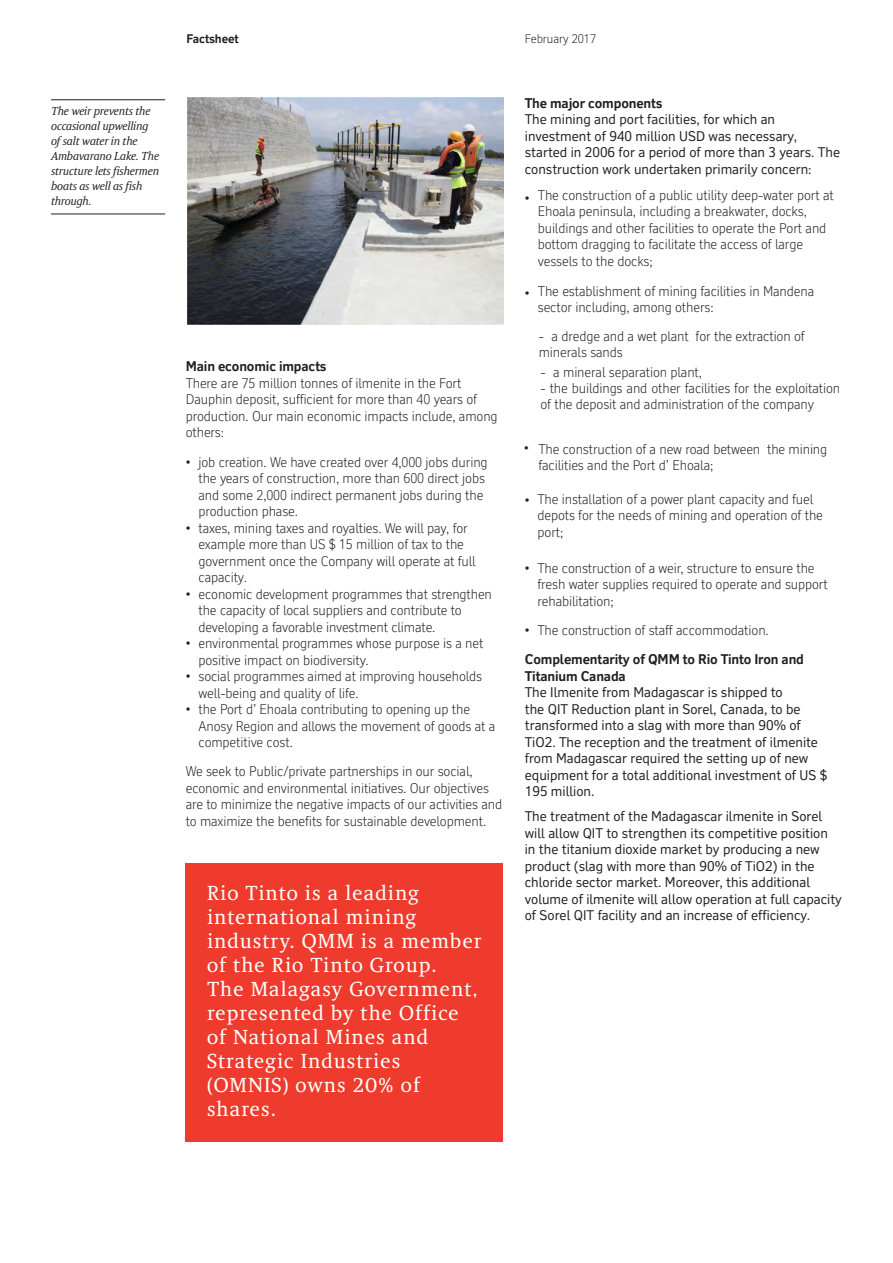
<style>
.page{position:relative;width:893px;height:1263px;background:#fff}
.page>*{position:absolute;margin:0;border:0;box-sizing:border-box;transform-origin:0 0}
.Pullout_box_text{font:21px/24px "RT Albanese";letter-spacing:.05em;color:#fff}
.Bullet{font:300 13.5px/16.5px "RT Vickerman";letter-spacing:-.01em;color:#231f20}
.Paragraph_Style_1{font:13.5px/16.5px "RT Vickerman";color:#231f20}
.Heading{font:700 13.5px/16.5px "RT Vickerman";letter-spacing:-.01em;color:#231f20}
.t1{font:italic 12px/15px "RT Albanese";letter-spacing:-.01em;color:#231f20}
.t2{font:300 12px "RT Vickerman";letter-spacing:-.01em;color:#231f20}
.t3{font:700 12px "RT Vickerman";letter-spacing:-.01em;color:#231f20}
</style>
<div class="page">
<hr style="left:51px;top:100px;width:114px;height:1px;background:#231f20">
<hr style="left:51px;top:214px;width:114px;height:1px;background:#231f20">
<img style="left:187px;top:98px;width:317px;height:227px">
<div style="left:186px;top:863px;width:317px;height:279px;background:#ee3b2e"></div>
<p class="t1" style="left:51px;top:104px;width:110px">The weir prevents the occasional upwelling of salt water in the<br>Ambavarano Lake. The structure lets fishermen boats as well as fish through.</p>
<p class="t3" style="left:186px;top:31px;width:54px">Factsheet</p>
<p class="t2" style="left:525px;top:31px;width:73px">February 2017</p>
<p class="Heading" style="left:186px;top:358px;width:142px">Main economic impacts</p>
<p class="Bullet" style="left:186px;top:375px;width:313px">There are 75 million tonnes of ilmenite in the Fort Dauphin deposit, sufficient for more than 40 years of production. Our main economic impacts include, among others:</p>
<p class="Bullet" style="left:198px;top:453px;width:291px;text-indent:-13px">• job creation. We have created over 4,000 jobs during the years of construction, more than 600 direct jobs and some 2,000 indirect permanent jobs during the production phase.</p>
<p class="Bullet" style="left:198px;top:519px;width:279px;text-indent:-13px">• taxes, mining taxes and royalties. We will pay, for example more than US $ 15 million of tax to the government once the Company will operate at full capacity.</p>
<p class="Bullet" style="left:198px;top:585px;width:295px;text-indent:-13px">• economic development programmes that strengthen the capacity of local suppliers and contribute to developing a favorable investment climate.</p>
<p class="Bullet" style="left:198px;top:635px;width:286px;text-indent:-13px">• environmental programmes whose purpose is a net positive impact on biodiversity.</p>
<p class="Bullet" style="left:198px;top:668px;width:285px;text-indent:-13px">• social programmes aimed at improving households well-being and quality of life.</p>
<p class="Bullet" style="left:198px;top:701px;width:298px;text-indent:-13px">• the Port d’ Ehoala contributing to opening up the<br>Anosy Region and allows the movement of goods at a competitive cost.</p>
<p class="Bullet" style="left:186px;top:763px;width:318px">We seek to Public/private partnerships in our social, economic and environmental initiatives. Our objectives are to minimize the negative impacts of our activities and to maximize the benefits for sustainable development.</p>
<p class="Pullout_box_text" style="left:207px;top:881px;width:276px">Rio Tinto is a leading international mining industry. QMM is a member of the Rio Tinto Group.<br>The Malagasy Government, represented by the Office of National Mines and<br>Strategic Industries (OMNIS) owns 20% of shares.</p>
<p class="Heading" style="left:525px;top:94px;width:139px">The major components</p>
<p class="Paragraph_Style_1" style="left:525px;top:111px;width:317px">The mining and port facilities, for which an investment of 940 million USD was necessary, started in 2006 for a period of more than 3 years. The construction work undertaken primarily concern:</p>
<p class="Bullet" style="left:538px;top:187px;width:298px;text-indent:-13px">• The construction of a public utility deep-water port at Ehoala peninsula, including a breakwater, docks, buildings and other facilities to operate the Port and bottom dragging to facilitate the access of large vessels to the docks;</p>
<p class="Bullet" style="left:538px;top:283px;width:278px;line-height:16px;text-indent:-13px">• The establishment of mining facilities in Mandena sector including, among others:</p>
<p class="Bullet" style="left:539px;top:328px;width:268px;line-height:15.8px">- a dredge and a wet plant for the extraction of minerals sands</p>
<p class="Bullet" style="left:540px;top:363px;width:163px">- a mineral separation plant,</p>
<p class="Bullet" style="left:540px;top:380px;width:301px">- the buildings and other facilities for the exploitation of the deposit and administration of the company</p>
<p class="Bullet" style="left:538px;top:441px;width:290px;line-height:16px">The construction of a new road between the mining facilities and the Port d’ Ehoala;</p>
<p class="Bullet" style="left:538px;top:491px;width:287px;text-indent:-13px">• The installation of a power plant capacity and fuel depots for the needs of mining and operation of the port;</p>
<p class="Bullet" style="left:538px;top:560px;width:292px;text-indent:-13px">• The construction of a weir, structure to ensure the fresh water supplies required to operate and support rehabilitation;</p>
<p class="Bullet" style="left:525px;top:622px;width:245px">• The construction of staff accommodation.</p>
<p class="Heading" style="left:525px;top:651px;width:281px">Complementarity of QMM to Rio Tinto Iron and<br>Titanium Canada</p>
<p class="Paragraph_Style_1" style="left:525px;top:684px;width:304px">The Ilmenite from Madagascar is shipped to<br>the QIT Reduction plant in Sorel, Canada, to be transformed into a slag with more than 90% of TiO2. The reception and the treatment of ilmenite from Madagascar required the setting up of new equipment for a total additional investment of US $ 195 million.</p>
<p class="Paragraph_Style_1" style="left:525px;top:808px;width:319px">The treatment of the Madagascar ilmenite in Sorel will allow QIT to strengthen its competitive position in the titanium dioxide market by producing a new product (slag with more than 90% of TiO2) in the chloride sector market. Moreover, this additional volume of ilmenite will allow operation at full capacity of Sorel QIT facility and an increase of efficiency.</p>
</div>
